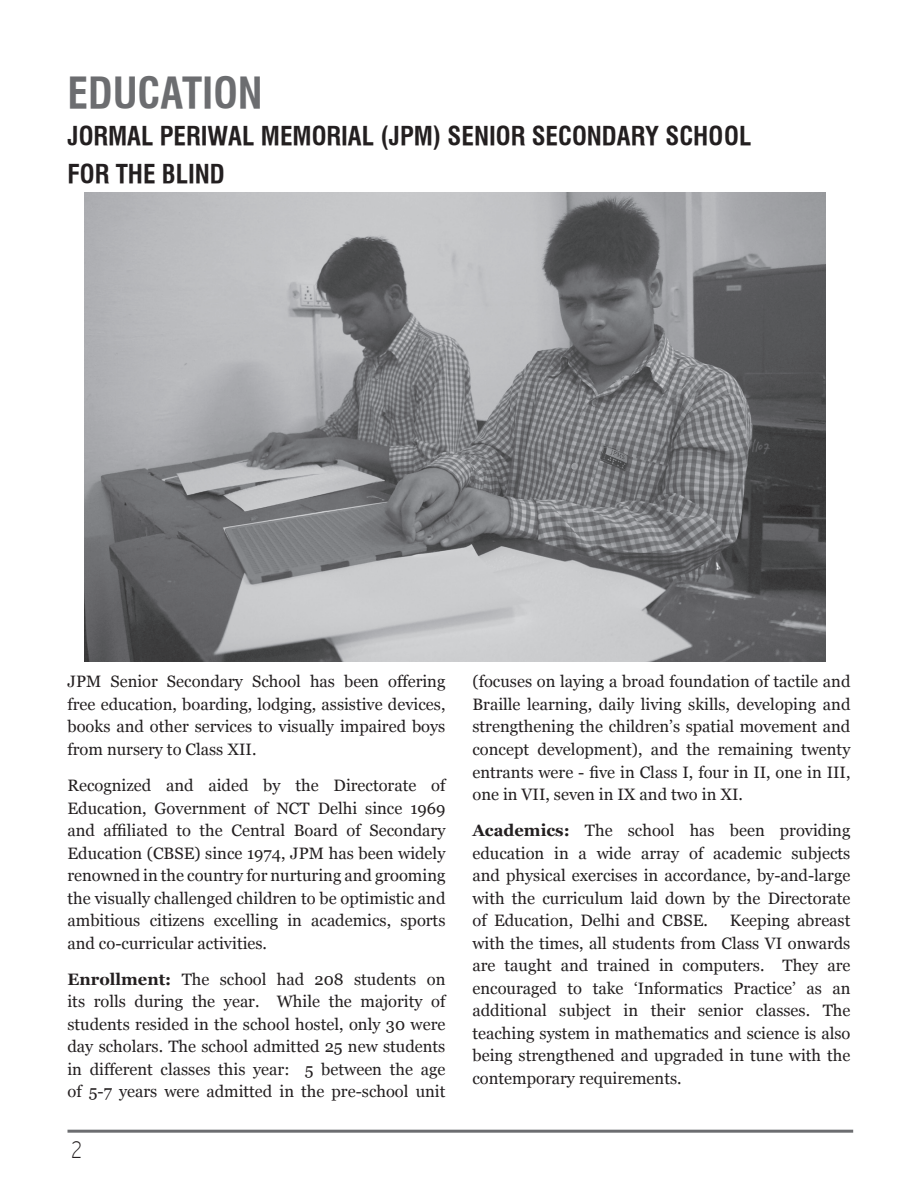
<style>
.page{position:relative;width:918px;height:1188px;background:#fff}
.page>*{position:absolute;margin:0;border:0;box-sizing:border-box;transform-origin:0 0}
.t1{font:700 condensed 42px "Halvett";color:#6c6d70}
.t2{font:700 condensed 25.5px/37.3px "Halvett";color:#231f20}
.t3{font:24px "Capsuula";color:#231f20}
.t4{font:16.5px/22.5px "Georgia";color:#231f20;text-align:justify}
.s1{font-weight:700}
</style>
<div class="page">
<hr style="left:68px;top:1130px;width:785px;height:3px;background:#6c6d70">
<img style="left:84px;top:192px;width:741px;height:470px">
<h1 class="t1" style="left:68px;top:68px;width:197px">EDUCATION</h1>
<h2 class="t2" style="left:68px;top:117px;width:686px">JORMAL PERIWAL MEMORIAL (JPM) SENIOR SECONDARY SCHOOL<br>FOR THE BLIND</h2>
<p class="t4" style="left:67px;top:670px;width:379px">JPM Senior Secondary School has been offering free education, boarding, lodging, assistive devices, books and other services to visually impaired boys from nursery to Class XII.</p>
<p class="t4" style="left:67px;top:774px;width:380px">Recognized and aided by the Directorate of Education, Government of NCT Delhi since 1969 and affiliated to the Central Board of Secondary Education (CBSE) since 1974, JPM has been widely renowned in the country for nurturing and grooming the visually challenged children to be optimistic and ambitious citizens excelling in academics, sports and co-curricular activities.</p>
<p class="t4" style="left:67px;top:968px;width:379px"><span class="s1">Enrollment:</span> The school had 208 students on its rolls during the year. While the majority of students resided in the school hostel, only 30 were day scholars. The school admitted 25 new students in different classes this year: 5 between the age of 5-7 years were admitted in the pre-school unit</p>
<h3 class="t3" style="left:71px;top:1136px;width:12px">2</h3>
<p class="t4" style="left:472px;top:670px;width:380px">(focuses on laying a broad foundation of tactile and Braille learning, daily living skills, developing and strengthening the children’s spatial movement and concept development), and the remaining twenty entrants were - five in Class I, four in II, one in III, one in VII, seven in IX and two in XI.</p>
<p class="t4" style="left:472px;top:819px;width:379px"><span class="s1">Academics:</span> The school has been providing education in a wide array of academic subjects and physical exercises in accordance, by-and-large with the curriculum laid down by the Directorate of Education, Delhi and CBSE.</p>
<p class="t4" style="left:472px;top:909px;width:380px;text-indent:257px">Keeping abreast with the times, all students from Class VI onwards are taught and trained in computers. They are encouraged to take ‘Informatics Practice’ as an additional subject in their senior classes. The teaching system in mathematics and science is also being strengthened and upgraded in tune with the contemporary requirements.</p>
</div>
